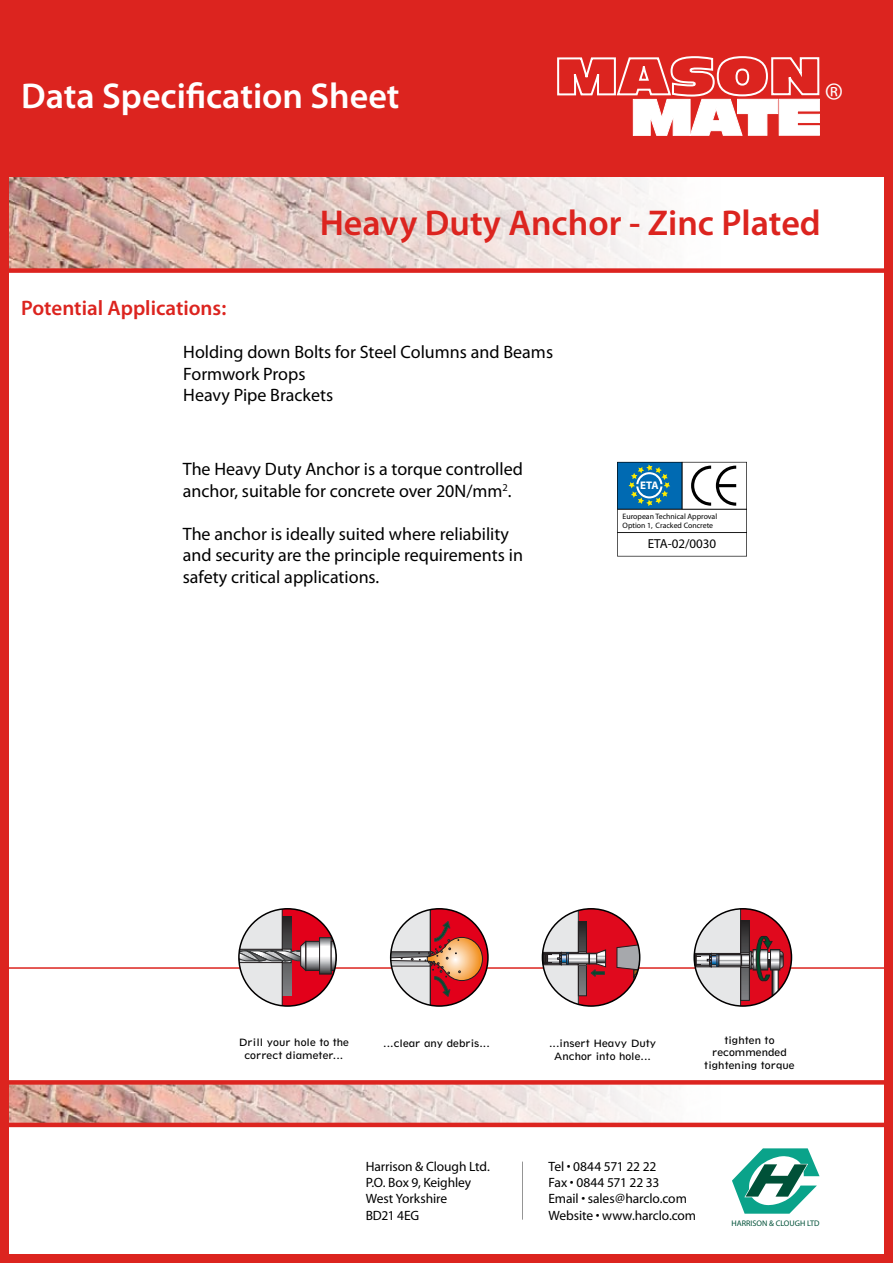
<style>
.page{position:relative;width:893px;height:1263px;background:#fff}
.page>*{position:absolute;margin:0;border:0;box-sizing:border-box;transform-origin:0 0}
.t1{font:600 36px "Myriad Pro";color:#dc241f}
.t2{font:600 36px "Myriad Pro";color:#fff}
.t3{font:36px "Myriad";color:#fff}
.t4{font:600 21px "Myriad Pro";color:#dc241f}
.t5{font:18px/21.6px "Myriad Pro";color:#000}
.t6{font:13.5px/16.2px "Myriad";letter-spacing:-.01em;color:#000}
.t7{font:13.05px "Myriad";color:#000}
.t8{font:700 11.1px "Myriad";color:#fff}
.t9{font:10.5px/12.6px "Spartan Book Classified";color:#000;text-align:center}
.t10{font:8.1px "Myriad Pro";color:#005138}
.t11{font:7.8px/9.4px "Myriad";color:#000}
</style>
<div class="page">
<img style="left:10px;top:177px;width:663px;height:91px">
<img style="left:10px;top:1085px;width:873px;height:38px">
<div style="left:0;top:0;width:893px;height:177px;background:#dc241f"></div>
<div style="left:0;top:3px;width:893px;height:1260px;border:9px solid #dc241f"></div>
<svg style="left:557px;top:56px;width:263px;height:80px"></svg>
<div style="left:0;top:268px;width:893px;height:5px;background:#dc241f"></div>
<div style="left:0;top:1080px;width:893px;height:5px;background:#dc241f"></div>
<hr style="left:0;top:1123px;width:893px;height:4px;background:#dc241f">
<svg style="left:732px;top:1148px;width:87px;height:66px"></svg>
<hr style="left:522px;top:1161px;width:1px;height:59px;background:#000">
<svg style="left:0;top:967px;width:893px;height:114px"></svg>
<svg style="left:617px;top:462px;width:130px;height:94px"></svg>
<svg style="left:239px;top:909px;width:97px;height:97px"></svg>
<div style="left:238px;top:908px;width:99px;height:99px;border:2px solid #000;border-radius:50%"></div>
<svg style="left:391px;top:909px;width:97px;height:97px"></svg>
<div style="left:390px;top:908px;width:99px;height:99px;border:2px solid #000;border-radius:50%"></div>
<svg style="left:542px;top:909px;width:98px;height:97px"></svg>
<div style="left:542px;top:908px;width:98px;height:99px;border:2px solid #000;border-radius:50%"></div>
<svg style="left:694px;top:909px;width:97px;height:97px"></svg>
<div style="left:693px;top:908px;width:99px;height:99px;border:2px solid #000;border-radius:50%"></div>
<h1 class="t2" style="left:21px;top:73px;width:380px">Data Specification Sheet</h1>
<h1 class="t3" style="left:825px;top:78px;width:20px">®</h1>
<h1 class="t1" style="left:320px;top:200px;width:503px">Heavy Duty Anchor - Zinc Plated</h1>
<p class="t4" style="left:21px;top:294px;width:207px">Potential Applications:</p>
<p class="t5" style="left:183px;top:341px;width:371px">Holding down Bolts for Steel Columns and Beams<br>Formwork Props<br>Heavy Pipe Brackets</p>
<p class="t5" style="left:183px;top:458px;width:342px">The Heavy Duty Anchor is a torque controlled anchor, suitable for concrete over 20N/mm<sup>2</sup>.</p>
<p class="t5" style="left:183px;top:523px;width:342px">The anchor is ideally suited where reliability and security are the principle requirements in safety critical applications.</p>
<p class="t8" style="left:640px;top:479px;width:20px">ETA</p>
<p class="t11" style="left:623px;top:512px;width:96px">European Technical Approval<br>Option 1, Cracked Concrete</p>
<p class="t7" style="left:648px;top:537px;width:70px">ETA-02/0030</p>
<p class="t9" style="left:239px;top:1036px;width:112px">Drill your hole to the correct diameter...</p>
<p class="t9" style="left:383px;top:1037px;width:108px">...clear any debris...</p>
<p class="t9" style="left:549px;top:1037px;width:109px">...insert Heavy Duty<br>Anchor into hole...</p>
<p class="t9" style="left:704px;top:1034px;width:92px">tighten to recommended tightening torque</p>
<p class="t6" style="left:366px;top:1159px;width:126px">Harrison &amp; Clough Ltd.<br>P.O. Box 9, Keighley<br>West Yorkshire<br>BD21 4EG</p>
<p class="t6" style="left:548px;top:1159px;width:149px">Tel • 0844 571 22 22<br>Fax • 0844 571 22 33<br>Email • sales@harclo.com<br>Website • www.harclo.com</p>
<p class="t10" style="left:731px;top:1218px;width:90px">HARRISON &amp; CLOUGH LTD</p>
</div>
